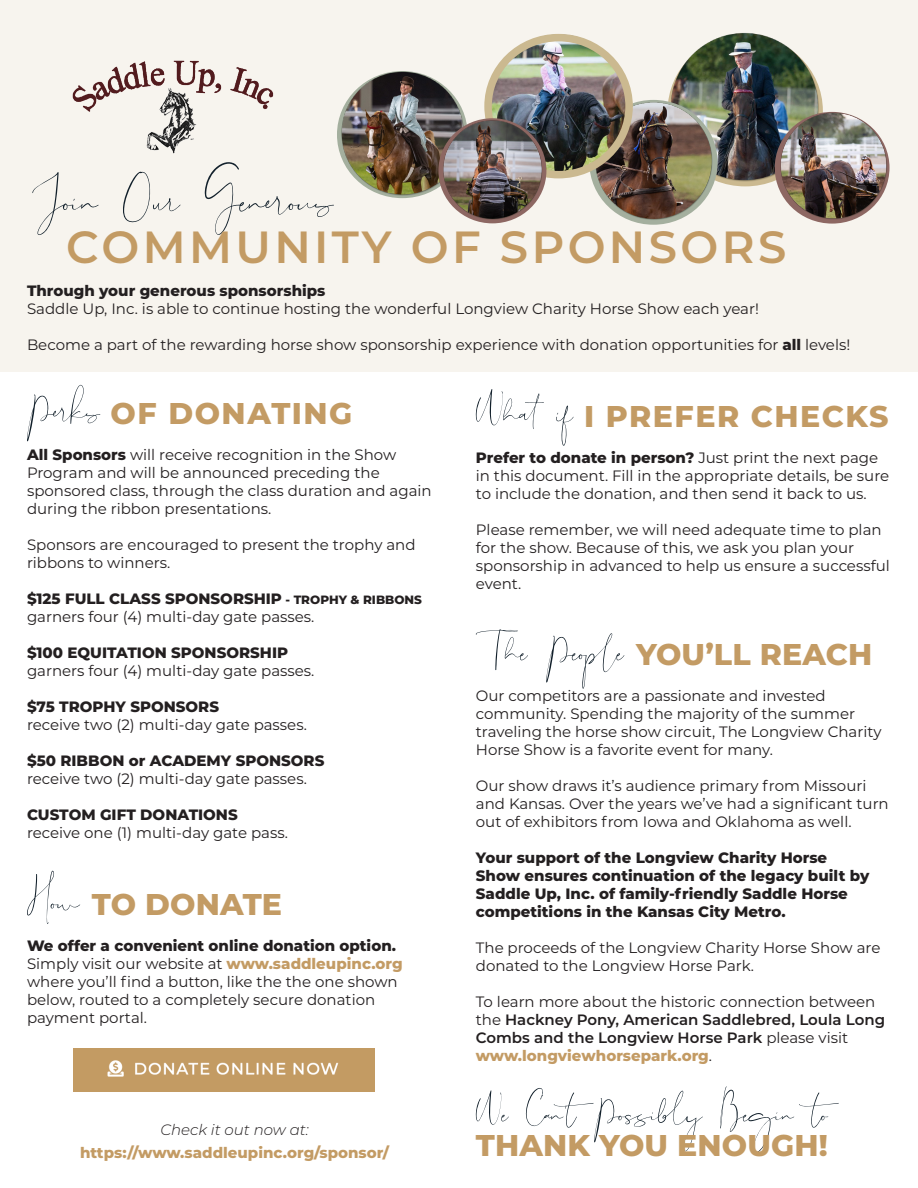
<style>
.page{position:relative;width:918px;height:1188px;background:#fff}
.page>*{position:absolute;margin:0;border:0;box-sizing:border-box;transform-origin:0 0}
.t1{font:72px "Georgia Script";color:#12202b}
.t2{font:51px "Georgia Script";color:#12202b}
.t3{font:600 45px "Montserrat";letter-spacing:.075em;color:#c39b64}
.t4{font:800 30px "Montserrat";letter-spacing:.005em;color:#c39b64}
.t5{font:800 30px "Montserrat";letter-spacing:.05em;color:#c39b64}
.t6{font:15px/18px "Montserrat";color:#231f20}
.t7{font:800 15px/18px "Montserrat";color:#231f20}
.t8{font:600 15px/18px "Montserrat";color:#231f20}
.t9{font:800 15px "Montserrat";color:#c39b64}
.t10{font:italic 300 15px "Montserrat";color:#231f20}
.s1{font-weight:800}
.s2{font-family:"Georgia Script";font-weight:400;font-size:54px;color:#12202b}
.s3{font-size:12px}
.s4{font-weight:800;color:#c39b64}
.s5{font-weight:400}
.s6{font-weight:400;color:#231f20}
</style>
<div class="page">
<div style="left:0;top:0;width:918px;height:372px;background:#f7f4ee"></div>
<img style="left:74px;top:1049px;width:300px;height:43px">
<img style="left:669px;top:33px;width:154px;height:154px">
<img style="left:775px;top:108px;width:115px;height:116px">
<img style="left:591px;top:96px;width:127px;height:129px">
<img style="left:484px;top:34px;width:150px;height:145px">
<img style="left:337px;top:71px;width:128px;height:128px">
<div style="left:484px;top:34px;width:149px;height:144px;border:8px solid #cbb990;border-radius:50%"></div>
<img style="left:438px;top:116px;width:108px;height:108px">
<img style="left:72px;top:60px;width:202px;height:94px">
<p class="t1" style="left:32px;top:151px;width:302px">Join Our Generous</p>
<p class="t3" style="left:66px;top:215px;width:722px">COMMUNITY OF SPONSORS</p>
<p class="t7" style="left:27px;top:280px;width:300px">Through your generous sponsorships</p>
<p class="t6" style="left:27px;top:299px;width:734px">Saddle Up, Inc. is able to continue hosting the wonderful Longview Charity Horse Show each year!</p>
<p class="t6" style="left:27px;top:335px;width:825px">Become a part of the rewarding horse show sponsorship experience with donation opportunities for <span class="s1">all</span> levels!</p>
<p class="t5" style="left:27px;top:392px;width:327px"><span class="s2">Perks</span> OF DONATING</p>
<p class="t6" style="left:27px;top:445px;width:406px"><span class="s1">All Sponsors</span> will receive recognition in the Show Program and will be announced preceding the sponsored class, through the class duration and again during the ribbon presentations.</p>
<p class="t6" style="left:27px;top:535px;width:390px">Sponsors are encouraged to present the trophy and ribbons to winners.</p>
<p class="t7" style="left:27px;top:589px;width:397px">$125 FULL CLASS SPONSORSHIP <span class="s3">- TROPHY &amp; RIBBONS</span></p>
<p class="t6" style="left:27px;top:607px;width:289px">garners four (4) multi-day gate passes.</p>
<p class="t7" style="left:27px;top:643px;width:263px">$100 EQUITATION SPONSORSHIP</p>
<p class="t6" style="left:27px;top:661px;width:289px">garners four (4) multi-day gate passes.</p>
<p class="t7" style="left:27px;top:697px;width:194px">$75 TROPHY SPONSORS</p>
<p class="t6" style="left:27px;top:715px;width:281px">receive two (2) multi-day gate passes.</p>
<p class="t7" style="left:27px;top:751px;width:299px">$50 RIBBON or ACADEMY SPONSORS</p>
<p class="t6" style="left:27px;top:769px;width:281px">receive two (2) multi-day gate passes.</p>
<p class="t7" style="left:27px;top:805px;width:212px">CUSTOM GIFT DONATIONS</p>
<p class="t6" style="left:27px;top:823px;width:262px">receive one (1) multi-day gate pass.</p>
<p class="t4" style="left:27px;top:882px;width:257px"><span class="s2">How</span> TO DONATE</p>
<p class="t6" style="left:27px;top:936px;width:377px"><span class="s1">We offer a convenient online donation option.<br></span>Simply visit our website at <span class="s4">www.saddleupinc.org </span>where you’ll find a button, like the the one shown below, routed to a completely secure donation payment portal.</p>
<p class="t5" style="left:476px;top:394px;width:414px"><span class="s2">What if</span> I PREFER CHECKS</p>
<p class="t6" style="left:476px;top:448px;width:415px"><span class="s1">Prefer to donate in person?</span> Just print the next page in this document. Fill in the appropriate details, be sure to include the donation, and then send it back to us.</p>
<p class="t6" style="left:476px;top:520px;width:416px">Please remember, we will need adequate time to plan for the show. Because of this, we ask you plan your sponsorship in advanced to help us ensure a successful event.</p>
<p class="t4" style="left:476px;top:633px;width:398px"><span class="s2">The People</span> YOU’LL REACH</p>
<p class="t6" style="left:476px;top:686px;width:407px">Our competitors are a passionate and invested community. Spending the majority of the summer traveling the horse show circuit, The Longview Charity Horse Show is a favorite event for many.</p>
<p class="t6" style="left:476px;top:776px;width:414px">Our show draws it’s audience primary from Missouri and Kansas. Over the years we’ve had a significant turn out of exhibitors from Iowa and Oklahoma as well.</p>
<p class="t7" style="left:476px;top:848px;width:395px">Your support of the Longview Charity Horse Show ensures continuation of the legacy built by Saddle Up, Inc. of family-friendly Saddle Horse competitions in the Kansas City Metro.</p>
<p class="t6" style="left:476px;top:938px;width:406px">The proceeds of the Longview Charity Horse Show are donated to the Longview Horse Park.</p>
<p class="t8" style="left:476px;top:992px;width:411px"><span class="s5">To learn more about the historic connection between the</span> Hackney Pony, American Saddlebred, Loula Long<br>Combs and the Longview Horse Park <span class="s5">please visit</span></p>
<p class="t9" style="left:476px;top:1045px;width:238px">www.longviewhorsepark.org<span class="s6">.</span></p>
<p class="t2" style="left:476px;top:1079px;width:377px">We Can'tPossibly Begin to</p>
<p class="t10" style="left:160px;top:1120px;width:150px">Check it out now at:</p>
<p class="t9" style="left:80px;top:1141px;width:311px">https://www.saddleupinc.org/sponsor/</p>
<p class="t4" style="left:476px;top:1123px;width:353px">THANK YOU ENOUGH!</p>
</div>
